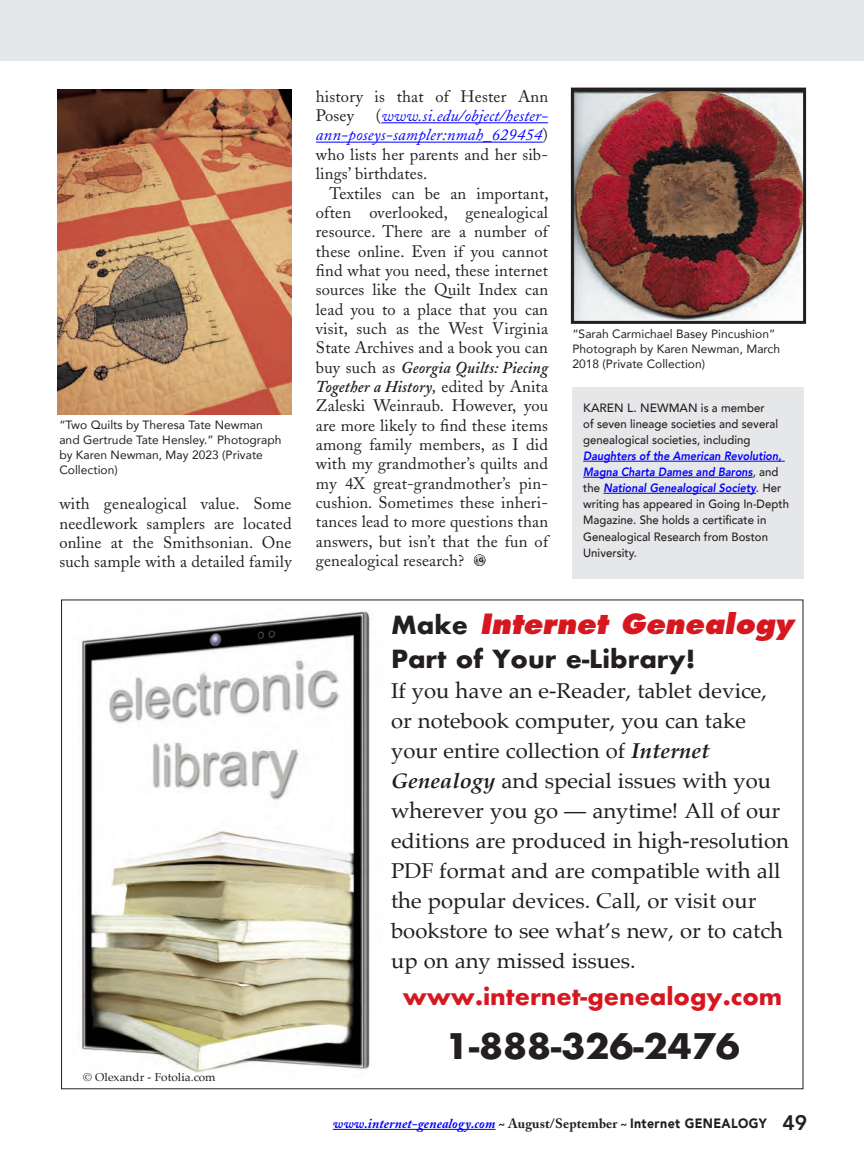
<style>
.page{position:relative;width:864px;height:1161px;background:#fff}
.page>*{position:absolute;margin:0;border:0;box-sizing:border-box;transform-origin:0 0}
.t1{font:700 34.35px "Futura";color:#231f20}
.t2{font:italic 800 27.15px "Futura";color:#d7171f}
.t3{font:700 24.3px "Futura";color:#231f20}
.t4{font:700 22.8px "Futura";color:#d7171f}
.t5{font:21.45px/30px "Palatino";color:#231f20}
.Body_copy{font:16.5px/19.4px "Adobe Caslon";letter-spacing:.01em;color:#231f20;text-align:justify}
.Body_copy-2{font:italic 16.5px/19.4px "Adobe Caslon";letter-spacing:.01em;color:#00f;text-align:justify}
.t6{font:italic 700 13.5px "Adobe Caslon";letter-spacing:.01em;color:#00f}
.Author_bio{font:500 12px/16px "Avenir";letter-spacing:.005em;color:#231f20}
.t7{font:12px/15px "Avenir";letter-spacing:.005em;color:#231f20}
.t8{font:11.4px "Palatino";color:#231f20}
.s1{font-style:normal;color:#231f20}
.s2{font-weight:600;font-style:italic}
.s3{font-weight:800;font-style:italic;color:#00f}
.s4{font-weight:700;font-style:normal;font-size:24.3px;color:#231f20}
.s5{font-weight:700;font-style:italic}
.s6{font-family:"Avenir";font-weight:900;font-style:normal;color:#231f20}
.s7{font-family:"Avenir";font-weight:800;font-style:normal;font-size:21px;color:#231f20}
</style>
<div class="page">
<hr style="left:333px;top:1129px;width:163px;height:1px;background:#00f">
<div style="left:0;top:0;width:864px;height:61px;background:#e6e7e9"></div>
<img style="left:57px;top:89px;width:235px;height:325px">
<hr style="left:381px;top:122px;width:167px;height:1px;background:#00f">
<hr style="left:316px;top:142px;width:227px;height:1px;background:#00f">
<svg style="left:474px;top:555px;width:11px;height:11px"></svg>
<img style="left:575px;top:92px;width:227px;height:228px">
<div style="left:571px;top:88px;width:235px;height:236px;border:3px solid #231f20"></div>
<div style="left:572px;top:387px;width:232px;height:191px;background:#e6e7e9"></div>
<hr style="left:583px;top:461px;width:202px;height:1px;background:#00f">
<hr style="left:583px;top:477px;width:170px;height:1px;background:#00f">
<hr style="left:603px;top:493px;width:153px;height:1px;background:#00f">
<img style="left:81px;top:611px;width:289px;height:467px">
<p class="t7" style="left:59px;top:417px;width:224px">“Two Quilts by Theresa Tate Newman and Gertrude Tate Hensley.” Photograph by Karen Newman, May 2023 (Private<br>Collection)</p>
<p class="Body_copy" style="left:59px;top:494px;width:234px">with genealogical value. Some needlework samplers are located online at the Smithsonian. One such sample with a detailed family</p>
<p class="t8" style="left:83px;top:1068px;width:134px">© Olexandr - Fotolia.com</p>
<p class="Body_copy" style="left:316px;top:87px;width:234px">history is that of Hester Ann<br>Posey</p>
<p class="Body_copy-2" style="left:316px;top:107px;width:234px;text-indent:60px"><span class="s1">(</span>www.si.edu/object/hester&shy;ann-poseys-sampler:nmah_629454<span class="s1">) who lists her parents and her sib&shy;lings’ birthdates.</span></p>
<p class="Body_copy" style="left:316px;top:183px;width:234px;text-indent:13px">Textiles can be an important, often overlooked, genealogical resource. There are a number of these online. Even if you cannot find what you need, these internet sources like the Quilt Index can lead you to a place that you can visit, such as the West Virginia State Archives and a book you can buy such as <span class="s2">Georgia Quilts: Piecing Together a History,</span> edited by Anita Zaleski Weinraub. However, you are more likely to find these items among family members, as I did with my grandmother’s quilts and my 4X great-grandmother’s pin&shy;cushion. Sometimes these inheri&shy;tances lead to more questions than answers, but isn’t that the fun of genealogical research?</p>
<p class="t7" style="left:572px;top:326px;width:209px">“Sarah Carmichael Basey Pincushion”<br>Photograph by Karen Newman, March<br>2018 (Private Collection)</p>
<p class="Author_bio" style="left:583px;top:399px;width:207px">KAREN L. NEWMAN is a member<br>of seven lineage societies and several genealogical societies, including <span class="s3">Daughters of the American Revolution, Magna Charta Dames and Barons</span>, and the <span class="s3">National Genealogical Society</span>. Her writing has appeared in Going In-Depth Magazine. She holds a certificate in Genealogical Research from Boston University.</p>
<p class="t2" style="left:391px;top:606px;width:404px"><span class="s4">Make</span> Internet Genealogy</p>
<p class="t3" style="left:391px;top:641px;width:306px">Part of Your e-Library!</p>
<p class="t5" style="left:391px;top:676px;width:399px">If you have an e-Reader, tablet device, or notebook computer, you can take your entire collection of <span class="s5">Internet Genealogy</span> and special issues with you wherever you go — anytime! All of our editions are produced in high-resolution PDF format and are compatible with all the popular devices. Call, or visit our bookstore to see what’s new, or to catch up on any missed issues.</p>
<p class="t4" style="left:403px;top:980px;width:381px">www.internet-genealogy.com</p>
<p class="t1" style="left:445px;top:1022px;width:296px">1-888-326-2476</p>
<p class="t6" style="left:333px;top:1116px;width:476px">www.internet-genealogy.com <span class="s1">~ August/September ~</span> <span class="s6">Internet GENEALOGY</span> <span class="s7">49</span></p>
</div>
